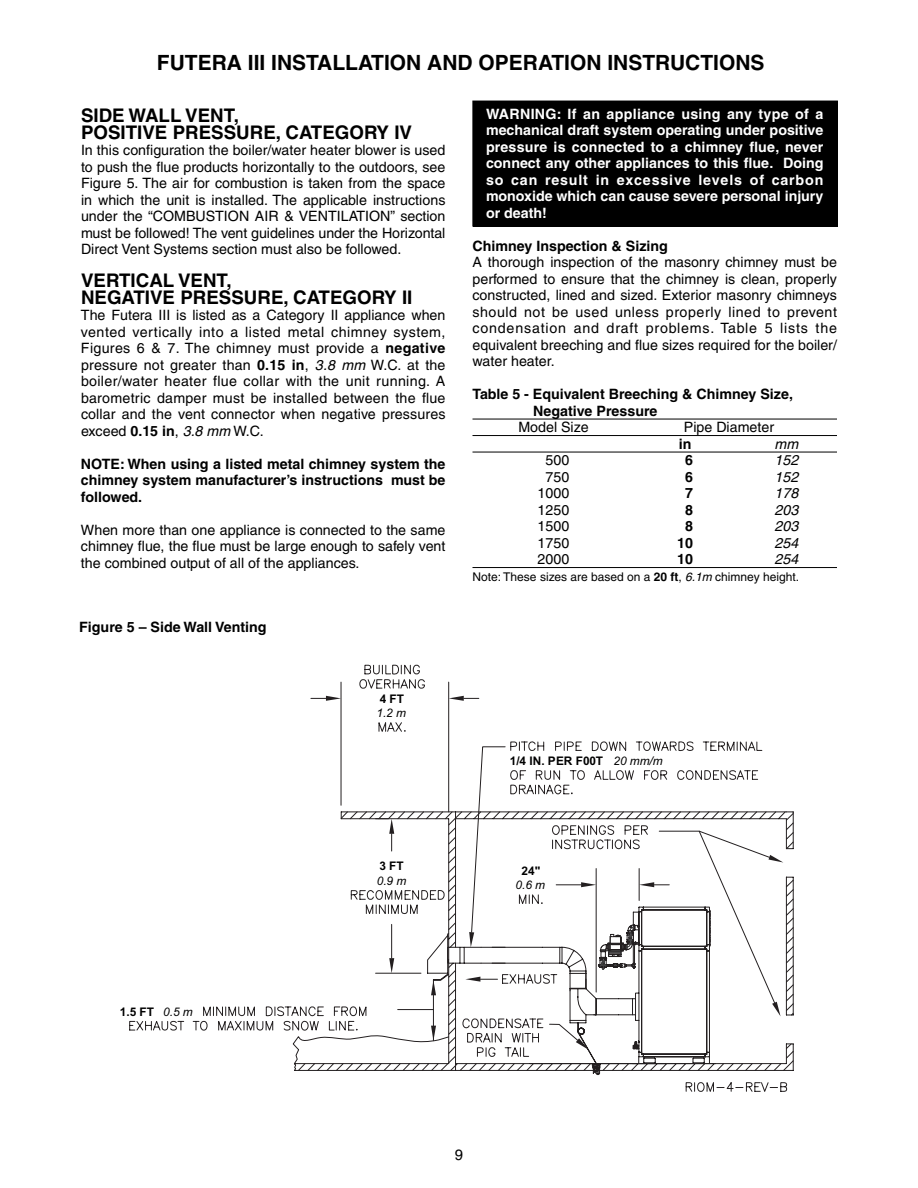
<style>
.page{position:relative;width:918px;height:1188px;background:#fff}
.page>*{position:absolute;margin:0;border:0;box-sizing:border-box;transform-origin:0 0}
.t1{font:700 21px "Helvetica";color:#000}
.t2{font:700 18.75px/16.5px "Helvetica";color:#000}
.t3{font:15px "Helvetica";color:#000}
.t4{font:14.25px/16.5px "Helvetica";color:#000;text-align:justify}
.t5{font:700 14.25px/16.5px "Helvetica";color:#fff;text-align:justify}
.t6{font:700 14.25px/16.5px "Helvetica";color:#000}
.t7{font:italic 14.25px "Helvetica";color:#000}
.t8{font:12px "Helvetica";color:#000}
.t9{font:700 11.85px "Arial";color:#000}
.t10{font:italic 11.85px "Arial";color:#000}
.s1{font-weight:700}
.s2{font-style:italic}
.s3{font-weight:400;font-style:italic}
</style>
<div class="page">
<hr style="left:472px;top:419px;width:365px;height:1px;background:#000">
<hr style="left:472px;top:435px;width:365px;height:1px;background:#000">
<hr style="left:472px;top:452px;width:365px;height:1px;background:#000">
<hr style="left:472px;top:567px;width:365px;height:1px;background:#000">
<div style="left:473px;top:101px;width:364px;height:125px;background:#000"></div>
<div style="left:472px;top:101px;width:366px;height:125px;border:1px solid #000"></div>
<svg style="left:129px;top:1006px;width:165px;height:40px"></svg>
<svg style="left:310px;top:681px;width:32px;height:125px"></svg>
<svg style="left:326px;top:696px;width:15px;height:5px"></svg>
<svg style="left:294px;top:811px;width:500px;height:260px"></svg>
<svg style="left:685px;top:891px;width:102px;height:201px"></svg>
<svg style="left:359px;top:665px;width:424px;height:410px"></svg>
<h1 class="t1" style="left:157px;top:55px;width:609px">FUTERA III INSTALLATION AND OPERATION INSTRUCTIONS</h1>
<h2 class="t2" style="left:81px;top:109px;width:333px">SIDE WALL VENT,<br>POSITIVE PRESSURE, CATEGORY IV</h2>
<p class="t4" style="left:81px;top:144px;width:366px">In this configuration the boiler/water heater blower is used to push the flue products horizontally to the outdoors, see Figure 5. The air for combustion is taken from the space in which the unit is installed. The applicable instructions under the “COMBUSTION AIR &amp; VENTILATION” section must be followed! The vent guidelines under the Horizontal Direct Vent Systems section must also be followed.</p>
<h2 class="t2" style="left:81px;top:274px;width:333px">VERTICAL VENT,<br>NEGATIVE PRESSURE, CATEGORY II</h2>
<p class="t4" style="left:81px;top:309px;width:366px">The Futera III is listed as a Category II appliance when vented vertically into a listed metal chimney system, Figures 6 &amp; 7. The chimney must provide a <span class="s1">negative </span>pressure not greater than <span class="s1">0.15 in</span>, <span class="s2">3.8 mm</span> W.C. at the boiler/water heater flue collar with the unit running. A barometric damper must be installed between the flue collar and the vent connector when negative pressures exceed <span class="s1">0.15 in</span>, <span class="s2">3.8 mm</span> W.C.</p>
<p class="t6" style="left:81px;top:457px;width:366px;text-align:justify">NOTE: When using a listed metal chimney system the chimney system manufacturer’s instructions must be followed.</p>
<p class="t4" style="left:81px;top:523px;width:366px">When more than one appliance is connected to the same chimney flue, the flue must be large enough to safely vent the combined output of all of the appliances.</p>
<p class="t6" style="left:79px;top:620px;width:189px">Figure 5 – Side Wall Venting</p>
<p class="t9" style="left:380px;top:692px;width:26px">4 FT</p>
<p class="t10" style="left:376px;top:706px;width:31px">1.2 m</p>
<p class="t5" style="left:486px;top:107px;width:339px">WARNING: If an appliance using any type of a mechanical draft system operating under positive pressure is connected to a chimney flue, never connect any other appliances to this flue. Doing so can result in excessive levels of carbon monoxide which can cause severe personal injury or death!</p>
<p class="t6" style="left:472px;top:239px;width:197px">Chimney Inspection &amp; Sizing</p>
<p class="t4" style="left:472px;top:255px;width:366px">A thorough inspection of the masonry chimney must be performed to ensure that the chimney is clean, properly constructed, lined and sized. Exterior masonry chimneys should not be used unless properly lined to prevent condensation and draft problems. Table 5 lists the equivalent breeching and flue sizes required for the boiler/ water heater.</p>
<p class="t6" style="left:533px;top:387px;width:262px;text-indent:-61px">Table 5 - Equivalent Breeching &amp; Chimney Size,<br>Negative Pressure</p>
<p class="t4" style="left:518px;top:420px;width:72px">Model Size</p>
<p class="t4" style="left:684px;top:420px;width:92px">Pipe Diameter</p>
<p class="t6" style="left:679px;top:437px;width:14px">in</p>
<p class="t7" style="left:775px;top:438px;width:25px">mm</p>
<p class="t4" style="left:546px;top:453px;width:25px">500</p>
<p class="t6" style="left:685px;top:453px;width:9px">6</p>
<p class="t7" style="left:774px;top:455px;width:25px">152</p>
<p class="t4" style="left:546px;top:470px;width:25px">750</p>
<p class="t6" style="left:685px;top:470px;width:9px">6</p>
<p class="t7" style="left:774px;top:471px;width:25px">152</p>
<p class="t4" style="left:538px;top:486px;width:33px">1000</p>
<p class="t6" style="left:685px;top:486px;width:9px">7</p>
<p class="t7" style="left:774px;top:488px;width:25px">178</p>
<p class="t4" style="left:538px;top:503px;width:33px">1250</p>
<p class="t6" style="left:685px;top:503px;width:9px">8</p>
<p class="t7" style="left:774px;top:504px;width:25px">203</p>
<p class="t4" style="left:538px;top:519px;width:33px">1500</p>
<p class="t6" style="left:685px;top:519px;width:9px">8</p>
<p class="t7" style="left:774px;top:521px;width:25px">203</p>
<p class="t4" style="left:538px;top:536px;width:33px">1750</p>
<p class="t6" style="left:677px;top:536px;width:17px">10</p>
<p class="t7" style="left:774px;top:537px;width:25px">254</p>
<p class="t4" style="left:538px;top:552px;width:33px">2000</p>
<p class="t6" style="left:677px;top:552px;width:17px">10</p>
<p class="t7" style="left:774px;top:554px;width:25px">254</p>
<p class="t8" style="left:472px;top:572px;width:328px">Note: These sizes are based on a <span class="s1">20 ft</span>, <span class="s2">6.1m</span> chimney height.</p>
<p class="t9" style="left:510px;top:754px;width:154px">1/4 IN. PER F00T <span class="s3">20 mm/m</span></p>
<p class="t9" style="left:379px;top:859px;width:26px">3 FT</p>
<p class="t10" style="left:377px;top:874px;width:31px">0.9 m</p>
<p class="t9" style="left:521px;top:864px;width:20px">24"</p>
<p class="t10" style="left:516px;top:878px;width:31px">0.6 m</p>
<p class="t9" style="left:120px;top:1005px;width:74px">1.5 FT <span class="s3">0.5 m</span></p>
<p class="t3" style="left:455px;top:1150px;width:10px">9</p>
</div>
